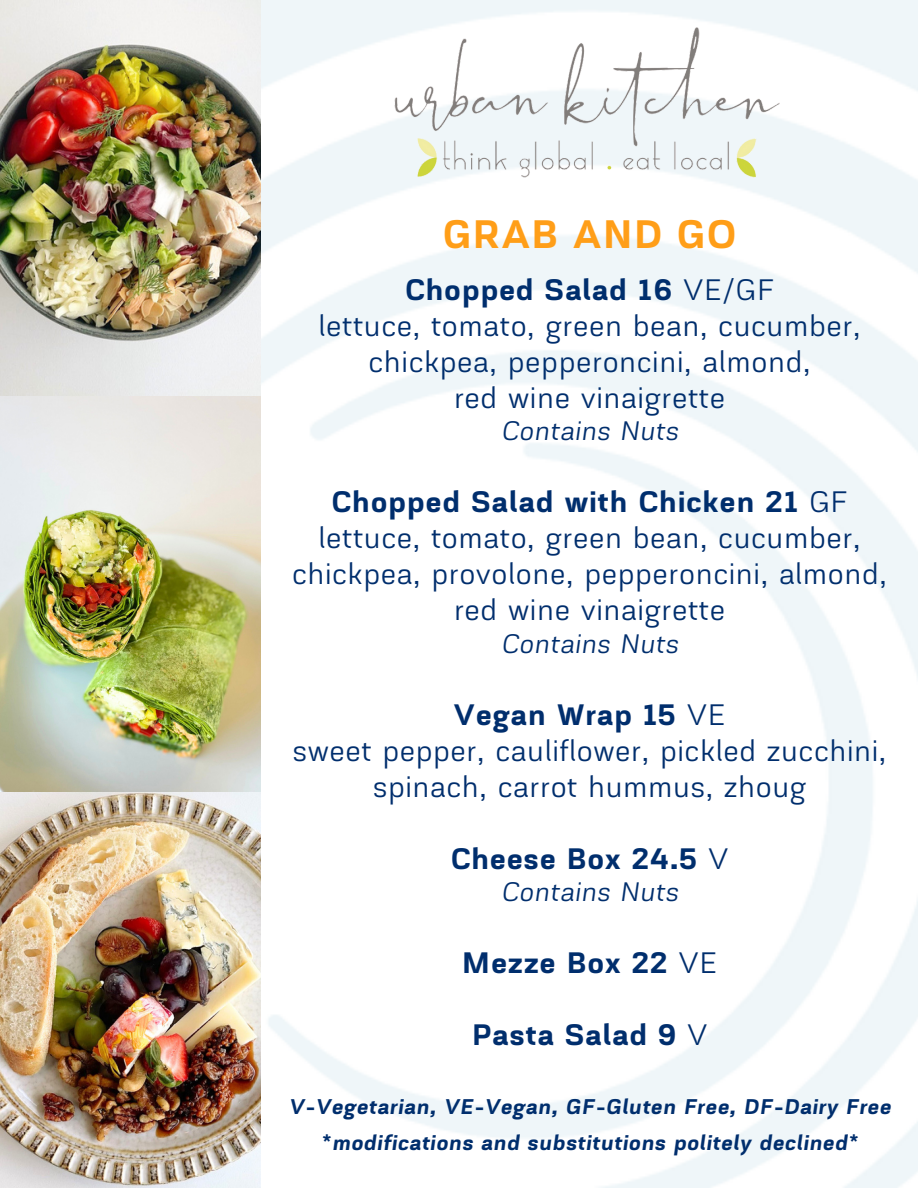
<style>
.page{position:relative;width:918px;height:1188px;background:#fff}
.page>*{position:absolute;margin:0;border:0;box-sizing:border-box;transform-origin:0 0}
.t1{font:700 42px "Akzentica 4 F";letter-spacing:.04em;color:#ff9e18}
.t2{font:31.35px/36px "Akzentica 4 F";letter-spacing:.04em;color:#002e6d;text-align:center}
.t3{font:700 31.35px "Akzentica 4 F";letter-spacing:.04em;color:#002e6d}
.t4{font:italic 28.35px "Akzentica 4 F";letter-spacing:.04em;color:#002e6d}
.t5{font:italic 700 22.5px "Akzentica 4 F";letter-spacing:.04em;color:#002e6d}
.s1{font-weight:400}
</style>
<div class="page">
<img style="left:376px;top:21px;width:421px;height:168px">
<img style="left:0;top:0;width:261px;height:1188px">
<p class="t1" style="left:443px;top:219px;width:294px">GRAB AND GO</p>
<p class="t3" style="left:405px;top:278px;width:370px">Chopped Salad 16 <span class="s1">VE/GF</span></p>
<p class="t2" style="left:319px;top:310px;width:543px">lettuce, tomato, green bean, cucumber, chickpea, pepperoncini, almond,</p>
<p class="t2" style="left:454px;top:382px;width:272px">red wine vinaigrette</p>
<p class="t4" style="left:502px;top:420px;width:178px">Contains Nuts</p>
<p class="t3" style="left:332px;top:490px;width:517px">Chopped Salad with Chicken 21 <span class="s1">GF</span></p>
<p class="t2" style="left:292px;top:523px;width:596px">lettuce, tomato, green bean, cucumber, chickpea, provolone, pepperoncini, almond,</p>
<p class="t2" style="left:454px;top:595px;width:272px">red wine vinaigrette</p>
<p class="t4" style="left:502px;top:633px;width:178px">Contains Nuts</p>
<p class="t3" style="left:454px;top:703px;width:273px">Vegan Wrap 15 <span class="s1">VE</span></p>
<p class="t2" style="left:293px;top:736px;width:595px">sweet pepper, cauliflower, pickled zucchini, spinach, carrot hummus, zhoug</p>
<p class="t3" style="left:451px;top:847px;width:279px">Cheese Box 24.5 <span class="s1">V</span></p>
<p class="t4" style="left:502px;top:882px;width:178px">Contains Nuts</p>
<p class="t3" style="left:462px;top:951px;width:256px">Mezze Box 22 <span class="s1">VE</span></p>
<p class="t3" style="left:472px;top:1023px;width:237px">Pasta Salad 9 <span class="s1">V</span></p>
<p class="t5" style="left:289px;top:1098px;width:603px">V-Vegetarian, VE-Vegan, GF-Gluten Free, DF-Dairy Free</p>
<p class="t5" style="left:321px;top:1135px;width:538px">*modifications and substitutions politely declined*</p>
</div>
